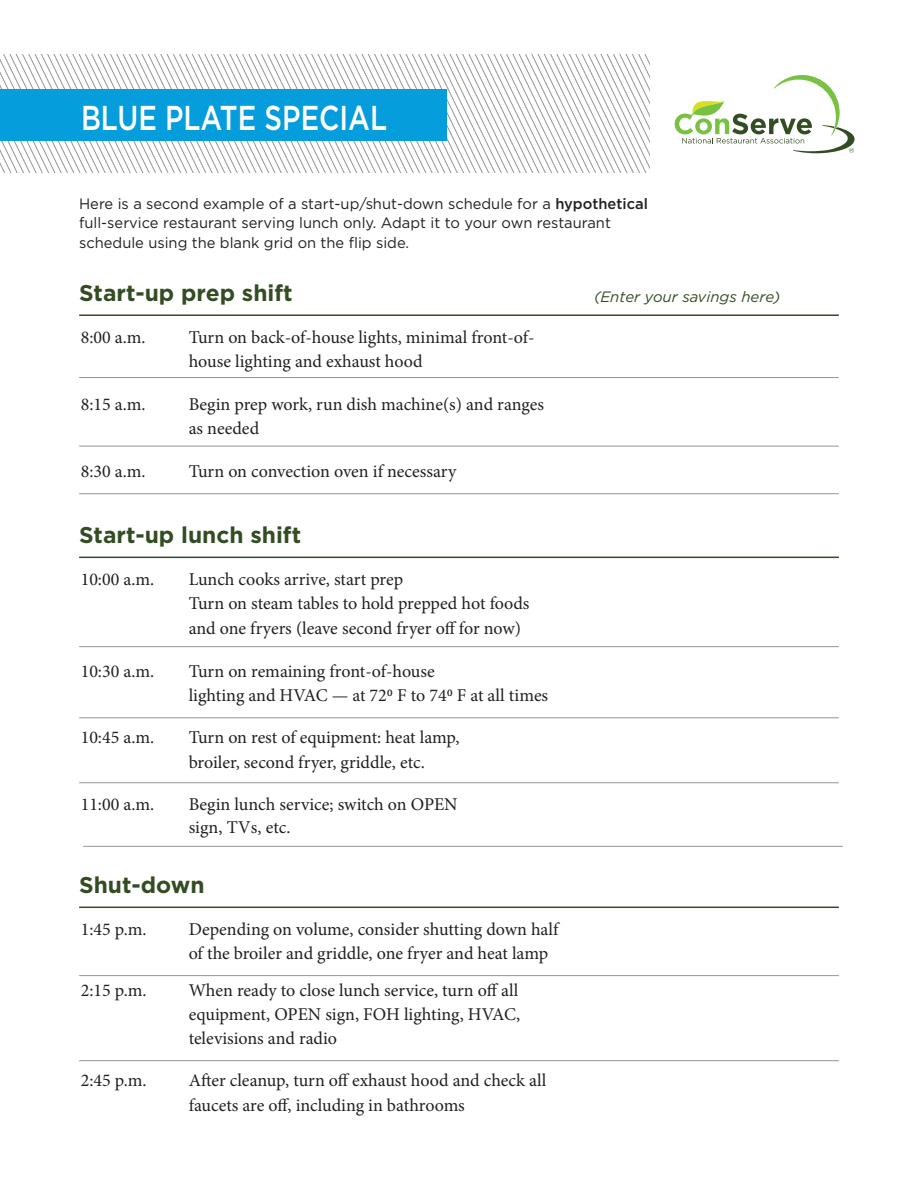
<style>
.page{position:relative;width:918px;height:1188px;background:#fff}
.page>*{position:absolute;margin:0;border:0;box-sizing:border-box;transform-origin:0 0}
.t1{font:500 34.5px "Gotham";color:#fff;scale:.8 1}
.t2{font:700 22.8px "Gotham";color:#334d22}
.t3{font:18px/24.6px "Minion Pro";color:#231f20}
.t4{font:15px/19.5px "Gotham";color:#231f20}
.t5{font:italic 15px "Gotham";color:#334d22}
.s1{font-weight:500}
</style>
<div class="page">
<svg style="left:0;top:54px;width:368px;height:119px"></svg>
<svg style="left:368px;top:54px;width:281px;height:119px"></svg>
<div style="left:0;top:89px;width:446px;height:52px;background:#069ddc"></div>
<hr style="left:79px;top:377px;width:760px;height:1px;background:#939598">
<hr style="left:79px;top:975px;width:760px;height:1px;background:#939598">
<hr style="left:79px;top:646px;width:760px;height:1px;background:#939598">
<hr style="left:79px;top:446px;width:760px;height:1px;background:#939598">
<hr style="left:79px;top:1060px;width:760px;height:1px;background:#939598">
<hr style="left:79px;top:493px;width:760px;height:1px;background:#939598">
<hr style="left:79px;top:717px;width:760px;height:1px;background:#939598">
<hr style="left:79px;top:782px;width:760px;height:1px;background:#939598">
<hr style="left:83px;top:846px;width:760px;height:1px;background:#939598">
<hr style="left:79px;top:314px;width:760px;height:2px;background:#334d22">
<hr style="left:79px;top:907px;width:760px;height:1px;background:#334d22">
<hr style="left:79px;top:557px;width:760px;height:1px;background:#334d22">
<svg style="left:675px;top:75px;width:180px;height:78px"></svg>
<h1 class="t1" style="left:81px;top:98px;width:384px">BLUE PLATE SPECIAL</h1>
<p class="t4" style="left:79px;top:193px;width:570px">Here is a second example of a start-up/shut-down schedule for a <span class="s1">hypothetical </span>full-service restaurant serving lunch only. Adapt it to your own restaurant schedule using the blank grid on the flip side.</p>
<p class="t2" style="left:79px;top:280px;width:215px">Start-up prep shift</p>
<p class="t3" style="left:81px;top:325px;width:66px">8:00 a.m.</p>
<p class="t3" style="left:189px;top:325px;width:347px">Turn on back-of-house lights, minimal front-of&shy;house lighting and exhaust hood</p>
<p class="t3" style="left:81px;top:392px;width:66px">8:15 a.m.</p>
<p class="t3" style="left:189px;top:392px;width:357px">Begin prep work, run dish machine(s) and ranges as needed</p>
<p class="t3" style="left:81px;top:459px;width:66px">8:30 a.m.</p>
<p class="t3" style="left:189px;top:459px;width:269px">Turn on convection oven if necessary</p>
<p class="t2" style="left:79px;top:522px;width:223px">Start-up lunch shift</p>
<p class="t3" style="left:81px;top:567px;width:75px">10:00 a.m.</p>
<p class="t3" style="left:189px;top:567px;width:342px">Lunch cooks arrive, start prep<br>Turn on steam tables to hold prepped hot foods and one fryers (leave second fryer off for now)</p>
<p class="t3" style="left:81px;top:659px;width:75px">10:30 a.m.</p>
<p class="t3" style="left:189px;top:659px;width:361px;line-height:24px">Turn on remaining front-of-house<br>lighting and HVAC — at 720 F to 740 F at all times</p>
<p class="t3" style="left:81px;top:725px;width:75px">10:45 a.m.</p>
<p class="t3" style="left:189px;top:725px;width:272px">Turn on rest of equipment: heat lamp, broiler, second fryer, griddle, etc.</p>
<p class="t3" style="left:81px;top:792px;width:75px">11:00 a.m.</p>
<p class="t3" style="left:189px;top:793px;width:271px;line-height:22.5px">Begin lunch service; switch on OPEN sign, TVs, etc.</p>
<p class="t2" style="left:79px;top:872px;width:127px">Shut-down</p>
<p class="t3" style="left:81px;top:917px;width:67px">1:45 p.m.</p>
<p class="t3" style="left:189px;top:917px;width:371px">Depending on volume, consider shutting down half of the broiler and griddle, one fryer and heat lamp</p>
<p class="t3" style="left:81px;top:978px;width:67px">2:15 p.m.</p>
<p class="t3" style="left:189px;top:978px;width:333px;line-height:24px;text-align:justify">When ready to close lunch service, turn off all equipment, OPEN sign, FOH lighting, HVAC, televisions and radio</p>
<p class="t3" style="left:81px;top:1069px;width:67px">2:45 p.m.</p>
<p class="t3" style="left:189px;top:1069px;width:359px">After cleanup, turn off exhaust hood and check all faucets are off, including in bathrooms</p>
<p class="t5" style="left:594px;top:288px;width:188px">(Enter your savings here)</p>
</div>
